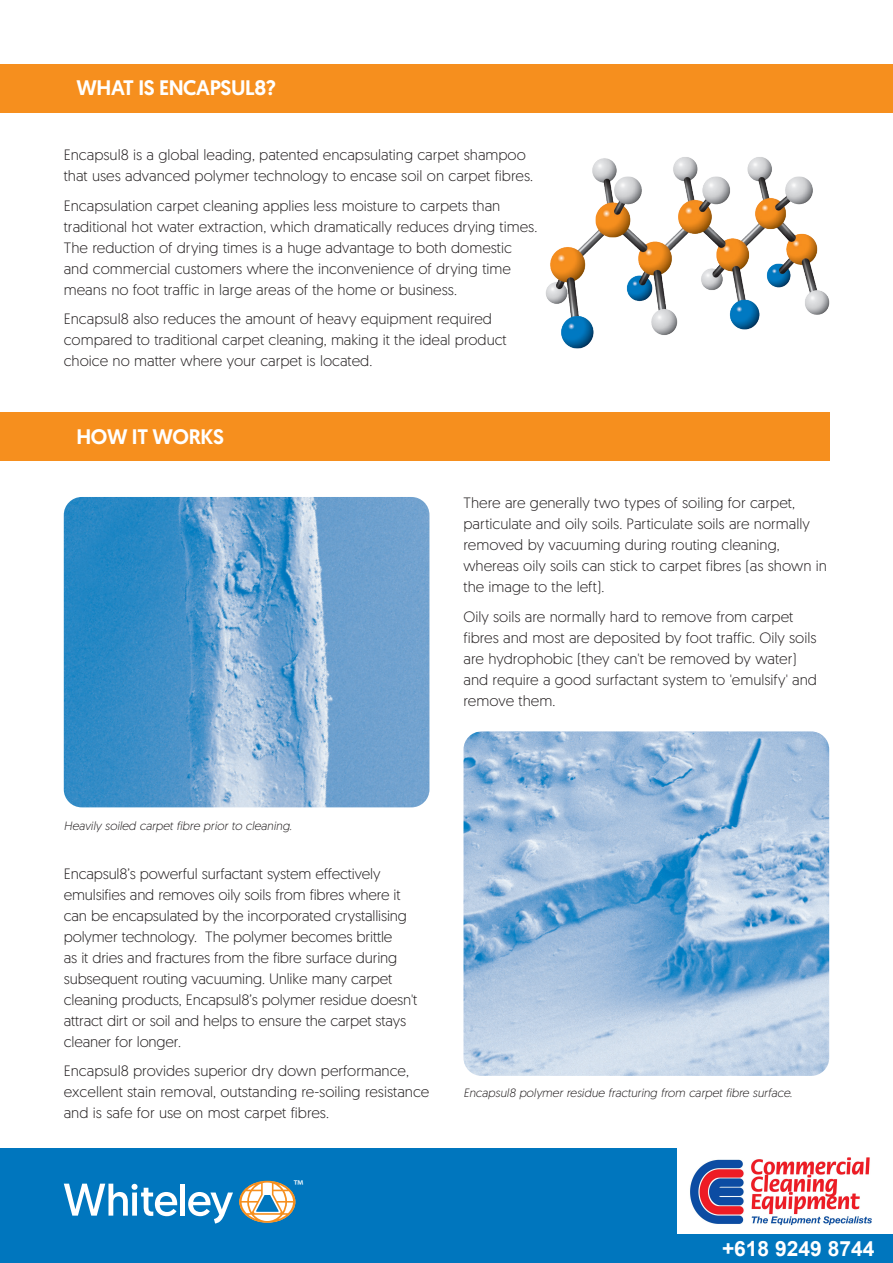
<style>
.page{position:relative;width:893px;height:1263px;background:#fff}
.page>*{position:absolute;margin:0;border:0;box-sizing:border-box;transform-origin:0 0}
.t1{font:500 21px "Geomanist";letter-spacing:-.02em;color:#fff}
.t2{font:700 21px "Arial";color:#fff}
.t3{font:15.75px "Myriad Pro";color:#fff}
.t4{font:300 15px/21px "Geomanist";color:#231f20}
.t5{font:italic 300 12px "Geomanist";color:#231f20}
</style>
<div class="page">
<div style="left:0;top:64px;width:893px;height:49px;background:#f68f1e"></div>
<div style="left:0;top:412px;width:829px;height:49px;background:#f68f1e"></div>
<img style="left:546px;top:157px;width:284px;height:191px">
<img style="left:64px;top:497px;width:365px;height:310px">
<img style="left:463px;top:731px;width:366px;height:345px">
<div style="left:0;top:1148px;width:893px;height:115px;background:#0076be"></div>
<svg style="left:64px;top:1183px;width:113px;height:33px"></svg>
<div style="left:180px;top:1183px;width:5px;height:32px;background:#fff"></div>
<svg style="left:188px;top:1192px;width:45px;height:31px"></svg>
<svg style="left:239px;top:1181px;width:56px;height:42px"></svg>
<img style="left:677px;top:1148px;width:215px;height:86px">
<h1 class="t1" style="left:77px;top:74px;width:201px">WHAT IS ENCAPSUL8?</h1>
<p class="t4" style="left:64px;top:144px;width:471px">Encapsul8 is a global leading, patented encapsulating carpet shampoo that uses advanced polymer technology to encase soil on carpet fibres.</p>
<p class="t4" style="left:64px;top:194px;width:475px">Encapsulation carpet cleaning applies less moisture to carpets than traditional hot water extraction, which dramatically reduces drying times.<br>The reduction of drying times is a huge advantage to both domestic and commercial customers where the inconvenience of drying time means no foot traffic in large areas of the home or business.</p>
<p class="t4" style="left:64px;top:308px;width:444px">Encapsul8 also reduces the amount of heavy equipment required compared to traditional carpet cleaning, making it the ideal product choice no matter where your carpet is located.</p>
<h1 class="t1" style="left:77px;top:422px;width:149px">HOW IT WORKS</h1>
<p class="t4" style="left:463px;top:492px;width:365px">There are generally two types of soiling for carpet, particulate and oily soils. Particulate soils are normally removed by vacuuming during routing cleaning, whereas oily soils can stick to carpet fibres (as shown in the image to the left).</p>
<p class="t4" style="left:463px;top:605px;width:355px">Oily soils are normally hard to remove from carpet fibres and most are deposited by foot traffic. Oily soils are hydrophobic (they can't be removed by water) and require a good surfactant system to 'emulsify' and remove them.</p>
<p class="t5" style="left:64px;top:818px;width:230px">Heavily soiled carpet fibre prior to cleaning.</p>
<p class="t4" style="left:64px;top:862px;width:355px">Encapsul8’s powerful surfactant system effectively emulsifies and removes oily soils from fibres where it can be encapsulated by the incorporated crystallising polymer technology. The polymer becomes brittle<br>as it dries and fractures from the fibre surface during subsequent routing vacuuming. Unlike many carpet cleaning products, Encapsul8’s polymer residue doesn't attract dirt or soil and helps to ensure the carpet stays cleaner for longer.</p>
<p class="t4" style="left:64px;top:1060px;width:367px">Encapsul8 provides superior dry down performance, excellent stain removal, outstanding re-soiling resistance and is safe for use on most carpet fibres.</p>
<p class="t3" style="left:293px;top:1176px;width:11px">™</p>
<p class="t5" style="left:463px;top:1085px;width:330px">Encapsul8 polymer residue fracturing from carpet fibre surface.</p>
<h1 class="t2" style="left:722px;top:1234px;width:154px">+618 9249 8744</h1>
</div>
